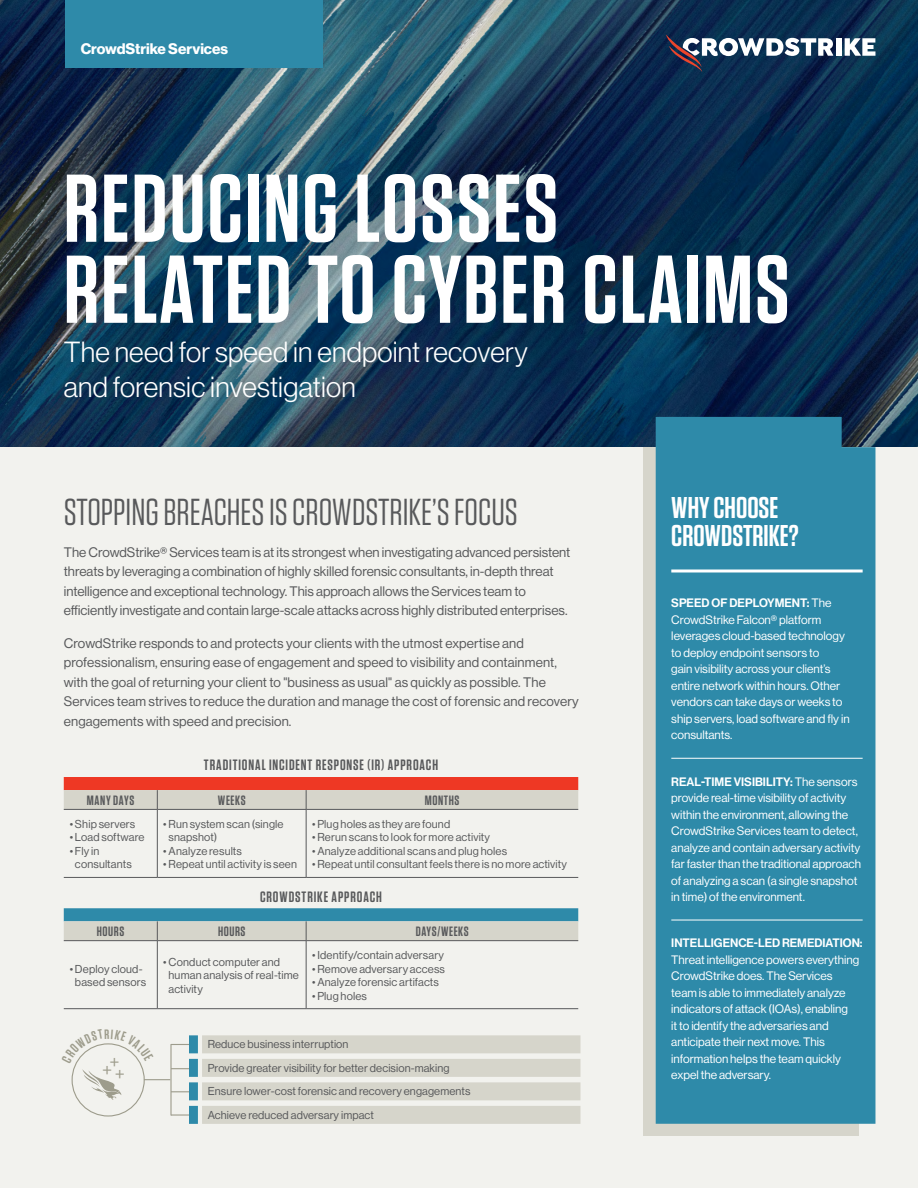
<style>
.page{position:relative;width:918px;height:1188px;background:#f2f2ee}
.page>*{position:absolute;margin:0;border:0;box-sizing:border-box;transform-origin:0 0}
.t1{font:600 96px/81px "Tungsten";letter-spacing:.02em;color:#fff}
.t2{font:37.5px "Tungsten";color:#58595b}
.t3{font:600 30px/28.5px "Tungsten";color:#fff}
.t4{font:300 28.5px/34.5px "Haas Grot Disp 45";letter-spacing:.01em;color:#fff}
.t5{font:18px "Haas Grot Disp 55 Roman";color:#9d9c8c}
.t6{font:600 15px "Tungsten";letter-spacing:.06em;color:#58595b}
.t7{font:700 15px "Haas Grot Disp 75";color:#fff}
.t8{font:13.5px/19.5px "Haas Grot Disp 55 Roman";color:#58595b}
.t9{font:600 13.5px "Tungsten";letter-spacing:.045em;color:#58595b}
.t10{font:12px/16.5px "Haas Grot Disp 55 Roman";color:#fff}
.t11{font:500 12px "Haas Grot Disp 65";color:#fff}
.t12{font:11.25px/13.5px "Haas Grot Disp 55 Roman";letter-spacing:.01em;color:#58595b}
.s1{font-family:"Haas Grot Disp 55 Roman";font-weight:400}
</style>
<div class="page">
<img style="left:0;top:0;width:918px;height:447px">
<div style="left:644px;top:447px;width:215px;height:689px;background:#d6d5cb"></div>
<div style="left:65px;top:0;width:258px;height:68px;background:#2e8aa9"></div>
<div style="left:656px;top:417px;width:219px;height:707px;background:#2e8aa9"></div>
<hr style="left:671px;top:569px;width:192px;height:3px;background:#fff">
<hr style="left:671px;top:758px;width:192px;height:1px;background:#fff">
<hr style="left:671px;top:920px;width:192px;height:1px;background:#fff">
<svg style="left:145px;top:1079px;width:25px;height:1px"></svg>
<svg style="left:172px;top:1044px;width:17px;height:1px"></svg>
<svg style="left:172px;top:1068px;width:17px;height:1px"></svg>
<svg style="left:172px;top:1091px;width:17px;height:1px"></svg>
<svg style="left:172px;top:1114px;width:17px;height:2px"></svg>
<hr style="left:170px;top:1044px;width:2px;height:72px;background:#9d9c8c">
<svg style="left:64px;top:777px;width:514px;height:32px;background:#df9486"></svg>
<hr style="left:64px;top:809px;width:93px;height:1px;background:#58595b">
<hr style="left:157px;top:809px;width:149px;height:1px;background:#58595b">
<hr style="left:157px;top:810px;width:1px;height:67px;background:#58595b">
<hr style="left:306px;top:809px;width:272px;height:1px;background:#58595b">
<hr style="left:306px;top:810px;width:1px;height:67px;background:#58595b">
<hr style="left:64px;top:877px;width:93px;height:1px;background:#58595b">
<hr style="left:157px;top:877px;width:149px;height:1px;background:#58595b">
<hr style="left:306px;top:877px;width:272px;height:1px;background:#58595b">
<svg style="left:64px;top:908px;width:514px;height:32px;background:#92b7bd"></svg>
<hr style="left:64px;top:940px;width:93px;height:1px;background:#58595b">
<hr style="left:157px;top:940px;width:149px;height:1px;background:#58595b">
<hr style="left:157px;top:941px;width:1px;height:68px;background:#58595b">
<hr style="left:306px;top:940px;width:272px;height:1px;background:#58595b">
<hr style="left:306px;top:941px;width:1px;height:68px;background:#58595b">
<hr style="left:64px;top:1008px;width:93px;height:1px;background:#58595b">
<hr style="left:157px;top:1008px;width:149px;height:1px;background:#58595b">
<hr style="left:306px;top:1008px;width:272px;height:1px;background:#58595b">
<div style="left:202px;top:1035px;width:378px;height:18px;background:#d6d5cb"></div>
<div style="left:202px;top:1059px;width:378px;height:18px;background:#d6d5cb"></div>
<div style="left:202px;top:1082px;width:378px;height:18px;background:#d6d5cb"></div>
<div style="left:202px;top:1106px;width:378px;height:18px;background:#d6d5cb"></div>
<div style="left:189px;top:1035px;width:9px;height:18px;background:#2e8aa9"></div>
<div style="left:189px;top:1059px;width:9px;height:18px;background:#2e8aa9"></div>
<div style="left:189px;top:1082px;width:9px;height:18px;background:#2e8aa9"></div>
<div style="left:189px;top:1106px;width:9px;height:18px;background:#2e8aa9"></div>
<svg style="left:82px;top:1069px;width:40px;height:31px"></svg>
<div style="left:836px;top:38px;width:5px;height:18px;background:#fff"></div>
<svg style="left:845px;top:38px;width:30px;height:18px"></svg>
<svg style="left:666px;top:35px;width:167px;height:37px;background:#4e617a"></svg>
<svg style="left:76px;top:1043px;width:65px;height:20px"></svg>
<p class="t7" style="left:81px;top:39px;width:149px">CrowdStrike Services</p>
<h1 class="t1" style="left:64px;top:170px;width:727px">REDUCING LOSSES<br>RELATED TO CYBER CLAIMS</h1>
<h3 class="t4" style="left:64px;top:335px;width:465px">The need for speed in endpoint recovery and forensic investigation</h3>
<h2 class="t2" style="left:64px;top:492px;width:456px">STOPPING BREACHES IS CROWDSTRIKE’S FOCUS</h2>
<p class="t8" style="left:64px;top:543px;width:508px">The CrowdStrike® Services team is at its strongest when investigating advanced persistent threats by leveraging a combination of highly skilled forensic consultants, in-depth threat intelligence and exceptional technology. This approach allows the Services team to efficiently investigate and contain large-scale attacks across highly distributed enterprises.</p>
<p class="t8" style="left:64px;top:633px;width:517px">CrowdStrike responds to and protects your clients with the utmost expertise and professionalism, ensuring ease of engagement and speed to visibility and containment, with the goal of returning your client to "business as usual" as quickly as possible. The Services team strives to reduce the duration and manage the cost of forensic and recovery engagements with speed and precision.</p>
<p class="t6" style="left:204px;top:757px;width:236px">TRADITIONAL INCIDENT RESPONSE (IR) APPROACH</p>
<p class="t9" style="left:87px;top:793px;width:49px">MANY DAYS</p>
<p class="t9" style="left:218px;top:793px;width:29px">WEEKS</p>
<p class="t9" style="left:425px;top:793px;width:36px">MONTHS</p>
<p class="t12" style="left:70px;top:817px;width:67px">• Ship servers</p>
<p class="t12" style="left:70px;top:831px;width:76px">• Load software</p>
<p class="t12" style="left:75px;top:844px;width:58px;text-indent:-5px">• Fly in consultants</p>
<p class="t12" style="left:169px;top:817px;width:117px;text-indent:-5px">• Run system scan (single snapshot)</p>
<p class="t12" style="left:163px;top:844px;width:80px">• Analyze results</p>
<p class="t12" style="left:163px;top:858px;width:135px">• Repeat until activity is seen</p>
<p class="t12" style="left:312px;top:817px;width:140px">• Plug holes as they are found</p>
<p class="t12" style="left:312px;top:831px;width:180px">• Rerun scans to look for more activity</p>
<p class="t12" style="left:312px;top:844px;width:197px">• Analyze additional scans and plug holes</p>
<p class="t12" style="left:312px;top:858px;width:256px">• Repeat until consultant feels there is no more activity</p>
<p class="t6" style="left:260px;top:888px;width:123px">CROWDSTRIKE APPROACH</p>
<p class="t9" style="left:97px;top:925px;width:29px">HOURS</p>
<p class="t9" style="left:218px;top:925px;width:29px">HOURS</p>
<p class="t9" style="left:416px;top:925px;width:54px">DAYS/WEEKS</p>
<p class="t12" style="left:70px;top:962px;width:78px;text-align:center">• Deploy cloud&shy;based sensors</p>
<p class="t12" style="left:169px;top:955px;width:132px;text-indent:-5px">• Conduct computer and human analysis of real-time activity</p>
<p class="t12" style="left:312px;top:948px;width:133px">• Identify/contain adversary</p>
<p class="t12" style="left:312px;top:962px;width:134px">• Remove adversary access</p>
<p class="t12" style="left:312px;top:975px;width:128px">• Analyze forensic artifacts</p>
<p class="t12" style="left:312px;top:989px;width:56px">• Plug holes</p>
<p class="t12" style="left:208px;top:1032px;width:264px;line-height:23.5px">Reduce business interruption<br>Provide greater visibility for better decision-making Ensure lower-cost forensic and recovery engagements Achieve reduced adversary impact</p>
<h3 class="t5" style="left:102px;top:1056px;width:19px">++</h3>
<h3 class="t5" style="left:115px;top:1063px;width:12px">+</h3>
<h3 class="t3" style="left:671px;top:494px;width:129px">WHY CHOOSE<br>CROWDSTRIKE?</h3>
<p class="t11" style="left:671px;top:596px;width:162px">SPEED OF DEPLOYMENT: <span class="s1">The</span></p>
<p class="t10" style="left:671px;top:611px;width:180px">CrowdStrike Falcon® platform leverages cloud-based technology to deploy endpoint sensors to<br>gain visibility across your client’s entire network within hours. Other vendors can take days or weeks to ship servers, load software and fly in consultants.</p>
<p class="t11" style="left:671px;top:774px;width:188px">REAL-TIME VISIBILITY: <span class="s1">The sensors</span></p>
<p class="t10" style="left:671px;top:790px;width:191px">provide real-time visibility of activity within the environment, allowing the CrowdStrike Services team to detect, analyze and contain adversary activity far faster than the traditional approach of analyzing a scan (a single snapshot in time) of the environment.</p>
<p class="t11" style="left:671px;top:936px;width:193px">INTELLIGENCE-LED REMEDIATION:</p>
<p class="t10" style="left:671px;top:952px;width:190px">Threat intelligence powers everything CrowdStrike does. The Services team is able to immediately analyze indicators of attack (IOAs), enabling<br>it to identify the adversaries and anticipate their next move. This information helps the team quickly expel the adversary.</p>
</div>
